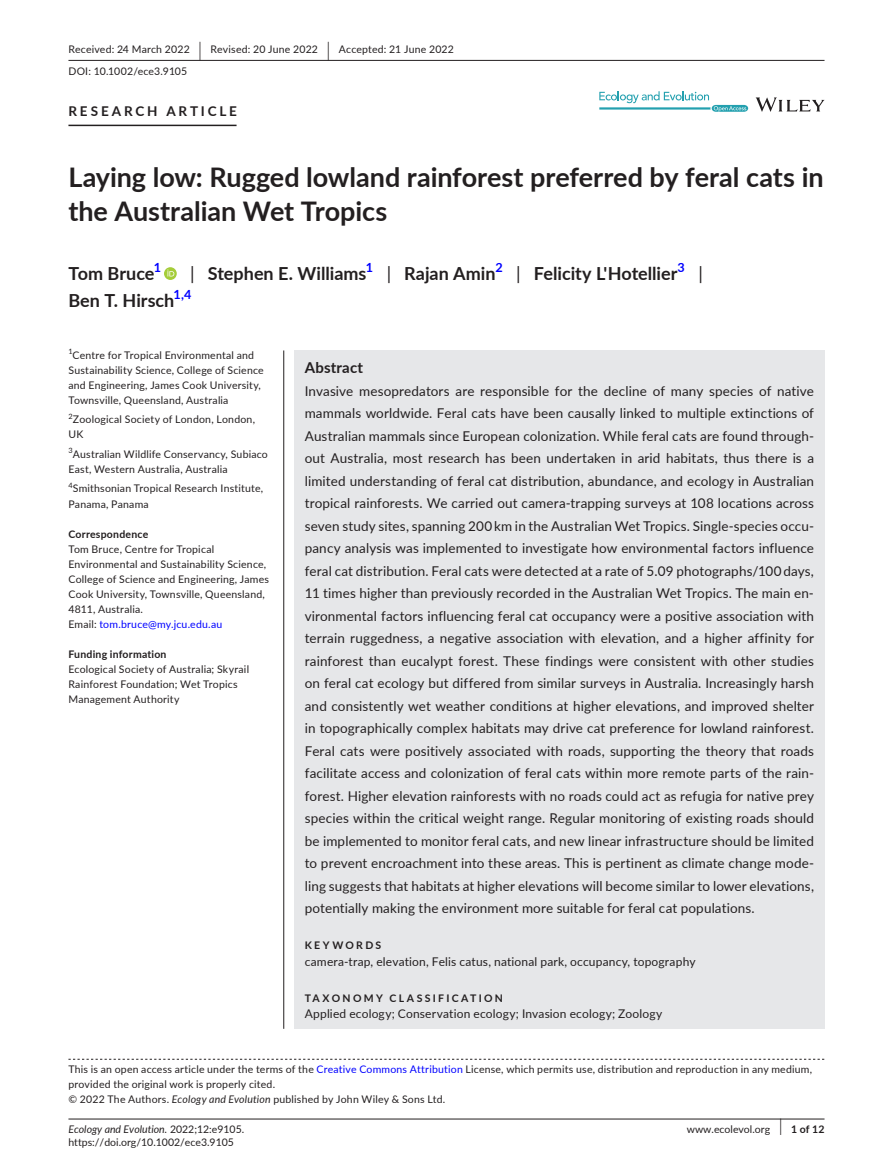
<style>
.page{position:relative;width:893px;height:1174px;background:#fff}
.page>*{position:absolute;margin:0;border:0;box-sizing:border-box;transform-origin:0 0}
.t1{font:700 27px/34.5px "Lato";color:#231f20}
.t2{font:700 18px "Lato";color:#231f20}
.t3{font:18px "Lato";color:#231f20}
.t4{font:700 15px "Lato";letter-spacing:.015em;color:#231f20}
.t5{font:13.5px/22.5px "Lato";letter-spacing:.01em;color:#231f20;text-align:justify}
.t6{font:700 13.5px "Lato";letter-spacing:.21em;color:#231f20}
.t7{font:700 12.6px "Lato";color:#00f}
.t8{font:12px "Lato";letter-spacing:.015em;color:#231f20}
.t9{font:10.5px/15px "Lato";letter-spacing:.02em;color:#231f20}
.t10{font:10.5px "Lato";color:#231f20}
.t11{font:700 10.5px "Lato";letter-spacing:.02em;color:#231f20}
.t12{font:italic 10.5px "Lato";color:#231f20}
.t13{font:700 10.5px "Lato";letter-spacing:.22em;color:#231f20}
.t14{font:7.35px "Lato";color:#231f20}
.s1{font-size:19.65px}
.s2{font-weight:400}
.s3{color:#00f}
.s4{font-style:italic}
.s5{font-style:normal}
.s6{font-weight:400;font-size:17.4px}
</style>
<div class="page">
<hr style="left:68px;top:1118px;width:756px;height:1px;background:#231f20">
<svg style="left:756px;top:97px;width:68px;height:15px"></svg>
<svg style="left:599px;top:91px;width:149px;height:21px"></svg>
<hr style="left:68px;top:60px;width:756px;height:1px;background:#231f20">
<hr style="left:68px;top:125px;width:169px;height:1px;background:#231f20">
<svg style="left:164px;top:267px;width:13px;height:13px"></svg>
<svg style="left:167px;top:269px;width:7px;height:7px"></svg>
<svg style="left:68px;top:1058px;width:756px;height:1px"></svg>
<div style="left:294px;top:350px;width:530px;height:678px;background:#e6e7e9"></div>
<hr style="left:283px;top:350px;width:1px;height:678px;background:#231f20">
<p class="t9" style="left:68px;top:38px;width:387px;line-height:21.8px">Received: 24 March 2022 <span class="s1">|</span> Revised: 20 June 2022 <span class="s1">|</span> Accepted: 21 June 2022<br>DOI: 10.1002/ece3.9105</p>
<p class="t6" style="left:68px;top:101px;width:170px">RESEARCH ARTICLE</p>
<h1 class="t1" style="left:68px;top:159px;width:757px">Laying low: Rugged lowland rainforest preferred by feral cats in the Australian Wet Tropics</h1>
<h2 class="t2" style="left:68px;top:260px;width:87px">Tom Bruce</h2>
<p class="t7" style="left:154px;top:258px;width:9px">1</p>
<h2 class="t2" style="left:190px;top:260px;width:178px"><span class="s2">|</span> Stephen E. Williams</h2>
<p class="t7" style="left:366px;top:258px;width:9px">1</p>
<h2 class="t2" style="left:387px;top:260px;width:110px"><span class="s2">|</span> Rajan Amin</h2>
<p class="t7" style="left:495px;top:258px;width:9px">2</p>
<h2 class="t2" style="left:516px;top:260px;width:163px"><span class="s2">|</span> Felicity L'Hotellier</h2>
<p class="t7" style="left:677px;top:258px;width:9px">3</p>
<h2 class="t3" style="left:698px;top:260px;width:6px">|</h2>
<h2 class="t2" style="left:68px;top:287px;width:107px">Ben T. Hirsch</h2>
<p class="t7" style="left:173px;top:285px;width:19px">1,4</p>
<p class="t14" style="left:68px;top:346px;width:6px">1</p>
<p class="t9" style="left:68px;top:347px;width:197px;text-indent:4px">Centre for Tropical Environmental and Sustainability Science, College of Science and Engineering, James Cook University, Townsville, Queensland, Australia</p>
<p class="t9" style="left:68px;top:412px;width:188px"><sup>2</sup>Zoological Society of London, London,<br>UK</p>
<p class="t9" style="left:68px;top:446px;width:201px"><sup>3</sup>Australian Wildlife Conservancy, Subiaco<br>East, Western Australia, Australia</p>
<p class="t9" style="left:68px;top:481px;width:196px"><sup>4</sup>Smithsonian Tropical Research Institute,<br>Panama, Panama</p>
<p class="t11" style="left:68px;top:526px;width:81px">Correspondence</p>
<p class="t9" style="left:68px;top:541px;width:202px">Tom Bruce, Centre for Tropical Environmental and Sustainability Science, College of Science and Engineering, James Cook University, Townsville, Queensland, 4811, Australia.<br>Email: <span class="s3">tom.bruce@my.jcu.edu.au</span></p>
<p class="t11" style="left:68px;top:646px;width:100px">Funding information</p>
<p class="t9" style="left:68px;top:661px;width:182px">Ecological Society of Australia; Skyrail<br>Rainforest Foundation; Wet Tropics<br>Management Authority</p>
<p class="t4" style="left:305px;top:356px;width:60px">Abstract</p>
<p class="t5" style="left:305px;top:379px;width:511px">Invasive mesopredators are responsible for the decline of many species of native mammals worldwide. Feral cats have been causally linked to multiple extinctions of Australian mammals since European colonization. While feral cats are found through&shy;out Australia, most research has been undertaken in arid habitats, thus there is a limited understanding of feral cat distribution, abundance, and ecology in Australian tropical rainforests. We carried out camera-trapping surveys at 108 locations across seven study sites, spanning 200 km in the Australian Wet Tropics. Single-species occu&shy;pancy analysis was implemented to investigate how environmental factors influence feral cat distribution. Feral cats were detected at a rate of 5.09 photographs/100 days, 11 times higher than previously recorded in the Australian Wet Tropics. The main en&shy;vironmental factors influencing feral cat occupancy were a positive association with terrain ruggedness, a negative association with elevation, and a higher affinity for rainforest than eucalypt forest. These findings were consistent with other studies on feral cat ecology but differed from similar surveys in Australia. Increasingly harsh and consistently wet weather conditions at higher elevations, and improved shelter in topographically complex habitats may drive cat preference for lowland rainforest.<br>Feral cats were positively associated with roads, supporting the theory that roads facilitate access and colonization of feral cats within more remote parts of the rain&shy;forest. Higher elevation rainforests with no roads could act as refugia for native prey species within the critical weight range. Regular monitoring of existing roads should be implemented to monitor feral cats, and new linear infrastructure should be limited to prevent encroachment into these areas. This is pertinent as climate change mode&shy;ling suggests that habitats at higher elevations will become similar to lower elevations, potentially making the environment more suitable for feral cat populations.</p>
<p class="t13" style="left:305px;top:937px;width:78px">KEYWORDS</p>
<p class="t8" style="left:305px;top:952px;width:392px">camera-trap, elevation, Felis catus, national park, occupancy, topography</p>
<p class="t13" style="left:305px;top:990px;width:200px">TAXONOMY CLASSIFICATION</p>
<p class="t8" style="left:305px;top:1005px;width:359px">Applied ecology; Conservation ecology; Invasion ecology; Zoology</p>
<p class="t9" style="left:68px;top:1061px;width:745px">This is an open access article under the terms of the <span class="s3">Creative Commons Attribution</span> License, which permits use, distribution and reproduction in any medium, provided the original work is properly cited.<br>© 2022 The Authors. <span class="s4">Ecology and Evolution</span> published by John Wiley &amp; Sons Ltd.</p>
<p class="t12" style="left:68px;top:1121px;width:177px">Ecology and Evolution. <span class="s5">2022;12:e9105.</span></p>
<p class="t11" style="left:779px;top:1121px;width:46px"><span class="s6">|</span> 1 of 12</p>
<p class="t10" style="left:68px;top:1135px;width:167px">https://doi.org/10.1002/ece3.9105</p>
<p class="t10" style="left:687px;top:1121px;width:85px">www.ecolevol.org</p>
</div>
